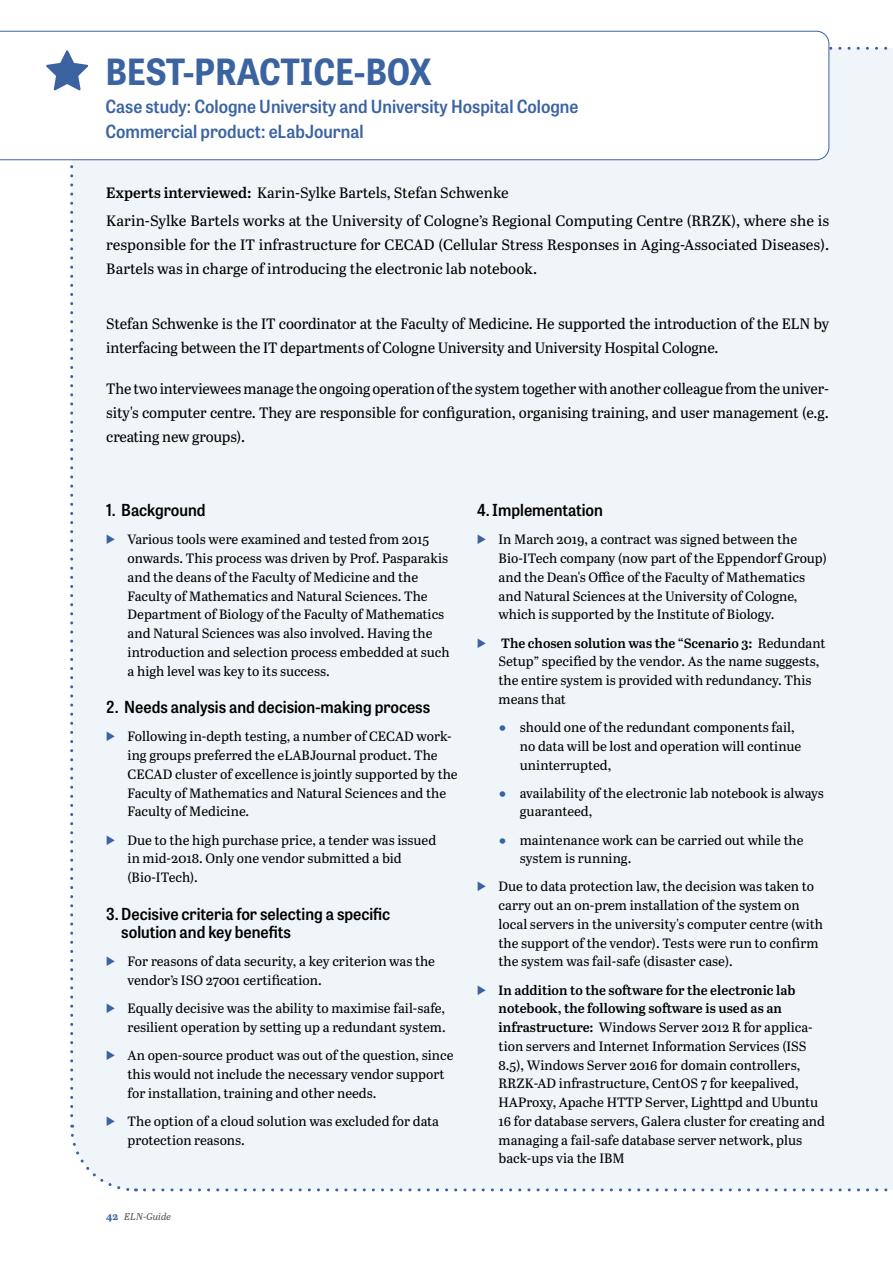
<style>
.page{position:relative;width:893px;height:1263px;background:#fff}
.page>*{position:absolute;margin:0;border:0;box-sizing:border-box;transform-origin:0 0}
.Headlines_Publisso_Überschrift_im_Text_s{font:700 36px "Tablet Gothic Narrow";color:#3b63a2}
.Headlines_Publisso_H2_blaue_semibold_Übe{font:600 18px/25.2px "Tablet Gothic Narrow";color:#3b63a2}
.Headlines_Publisso_Überschrift_im_Text_s-2{font:600 16.5px/18.8px "Tablet Gothic Narrow";color:#000}
.Fließtexte_Publisso_Vortext_A4{font:15px/24px "Abril Text";letter-spacing:-.01em;color:#000;text-align:justify}
.t1{font:13.5px/18.8px "Abril Text";color:#000}
.t2{font:italic 9.75px "Abril Text";color:#4d4d4f}
.s1{font-weight:600}
.s2{font-weight:700;font-style:normal;font-size:10.5px;color:#3b63a2}
.s3{color:#3b63a2}
</style>
<div class="page">
<div style="left:136px;top:114px;width:757px;height:1076px;background:#eff5f8"></div>
<svg style="left:144px;top:1188px;width:749px;height:3px"></svg>
<svg style="left:0;top:31px;width:829px;height:129px"></svg>
<svg style="left:39px;top:43px;width:854px;height:71px"></svg>
<svg style="left:69px;top:121px;width:67px;height:1071px"></svg>
<svg style="left:478px;top:535px;width:8px;height:9px"></svg>
<svg style="left:478px;top:638px;width:8px;height:10px"></svg>
<svg style="left:478px;top:882px;width:8px;height:9px"></svg>
<svg style="left:478px;top:985px;width:8px;height:9px"></svg>
<p class="Headlines_Publisso_Überschrift_im_Text_s" style="left:105px;top:47px;width:328px">BEST-PRACTICE-BOX</p>
<h2 class="Headlines_Publisso_H2_blaue_semibold_Übe" style="left:105px;top:93px;width:475px">Case study: Cologne University and University Hospital Cologne<br>Commercial product: eLabJournal</h2>
<p class="Fließtexte_Publisso_Vortext_A4" style="left:106px;top:180px;width:404px"><span class="s1">Experts interviewed:</span> Karin-Sylke Bartels, Stefan Schwenke</p>
<p class="Fließtexte_Publisso_Vortext_A4" style="left:106px;top:208px;width:724px">Karin-Sylke Bartels works at the University of Cologne’s Regional Computing Centre (RRZK), where she is responsible for the IT infrastructure for CECAD (Cellular Stress Responses in Aging-Associated Diseases).<br>Bartels was in charge of introducing the electronic lab notebook.</p>
<p class="Fließtexte_Publisso_Vortext_A4" style="left:106px;top:311px;width:724px">Stefan Schwenke is the IT coordinator at the Faculty of Medicine. He supported the introduction of the ELN by interfacing between the IT departments of Cologne University and University Hospital Cologne.</p>
<p class="Fließtexte_Publisso_Vortext_A4" style="left:106px;top:376px;width:724px">The two interviewees manage the ongoing operation of the system together with another colleague from the univer&shy;sity's computer centre. They are responsible for configuration, organising training, and user management (e.g. creating new groups).</p>
<p class="Headlines_Publisso_Überschrift_im_Text_s-2" style="left:106px;top:500px;width:101px">1. Background</p>
<p class="t1" style="left:128px;top:530px;width:323px">Various tools were examined and tested from 2015 onwards. This process was driven by Prof. Pasparakis and the deans of the Faculty of Medicine and the Faculty of Mathematics and Natural Sciences. The Department of Biology of the Faculty of Mathematics and Natural Sciences was also involved. Having the introduction and selection process embedded at such a high level was key to its success.</p>
<p class="Headlines_Publisso_Überschrift_im_Text_s-2" style="left:106px;top:697px;width:325px">2. Needs analysis and decision-making process</p>
<p class="t1" style="left:128px;top:727px;width:332px">Following in-depth testing, a number of CECAD work&shy;ing groups preferred the eLABJournal product. The CECAD cluster of excellence is jointly supported by the Faculty of Mathematics and Natural Sciences and the Faculty of Medicine.</p>
<p class="t1" style="left:128px;top:830px;width:310px">Due to the high purchase price, a tender was issued in mid-2018. Only one vendor submitted a bid (Bio-ITech).</p>
<p class="Headlines_Publisso_Überschrift_im_Text_s-2" style="left:121px;top:903px;width:270px;text-indent:-15px">3.Decisive criteria for selecting a specific solution and key benefits</p>
<p class="t1" style="left:128px;top:952px;width:309px">For reasons of data security, a key criterion was the vendor’s ISO 27001 certification.</p>
<p class="t1" style="left:128px;top:998px;width:320px">Equally decisive was the ability to maximise fail-safe, resilient operation by setting up a redundant system.</p>
<p class="t1" style="left:128px;top:1045px;width:328px">An open-source product was out of the question, since this would not include the necessary vendor support for installation, training and other needs.</p>
<p class="t1" style="left:128px;top:1111px;width:313px">The option of a cloud solution was excluded for data protection reasons.</p>
<p class="t2" style="left:106px;top:1209px;width:66px"><span class="s2">42</span> ELN-Guide</p>
<p class="Headlines_Publisso_Überschrift_im_Text_s-2" style="left:477px;top:500px;width:127px">4.Implementation</p>
<p class="t1" style="left:499px;top:530px;width:330px">In March 2019, a contract was signed between the Bio-ITech company (now part of the Eppendorf Group) and the Dean's Office of the Faculty of Mathematics and Natural Sciences at the University of Cologne, which is supported by the Institute of Biology.</p>
<p class="t1" style="left:499px;top:633px;width:328px"><span class="s1">The chosen solution was the “Scenario 3:</span> Redundant Setup” specified by the vendor. As the name suggests, the entire system is provided with redundancy. This means that</p>
<p class="t1" style="left:520px;top:717px;width:283px;text-indent:-21px"><span class="s3">○</span> should one of the redundant components fail, no data will be lost and operation will continue uninterrupted,</p>
<p class="t1" style="left:520px;top:783px;width:305px;text-indent:-21px"><span class="s3">○</span> availability of the electronic lab notebook is always guaranteed,</p>
<p class="t1" style="left:520px;top:830px;width:285px;text-indent:-21px"><span class="s3">○</span> maintenance work can be carried out while the system is running.</p>
<p class="t1" style="left:499px;top:877px;width:326px">Due to data protection law, the decision was taken to carry out an on-prem installation of the system on local servers in the university's computer centre (with the support of the vendor). Tests were run to confirm the system was fail-safe (disaster case).</p>
<p class="t1" style="left:499px;top:980px;width:328px"><span class="s1">In addition to the software for the electronic lab notebook, the following software is used as an infrastructure:</span> Windows Server 2012 R for applica&shy;tion servers and Internet Information Services (ISS 8.5), Windows Server 2016 for domain controllers, RRZK-AD infrastructure, CentOS 7 for keepalived, HAProxy, Apache HTTP Server, Lighttpd and Ubuntu 16 for database servers, Galera cluster for creating and managing a fail-safe database server network, plus back-ups via the IBM</p>
</div>
